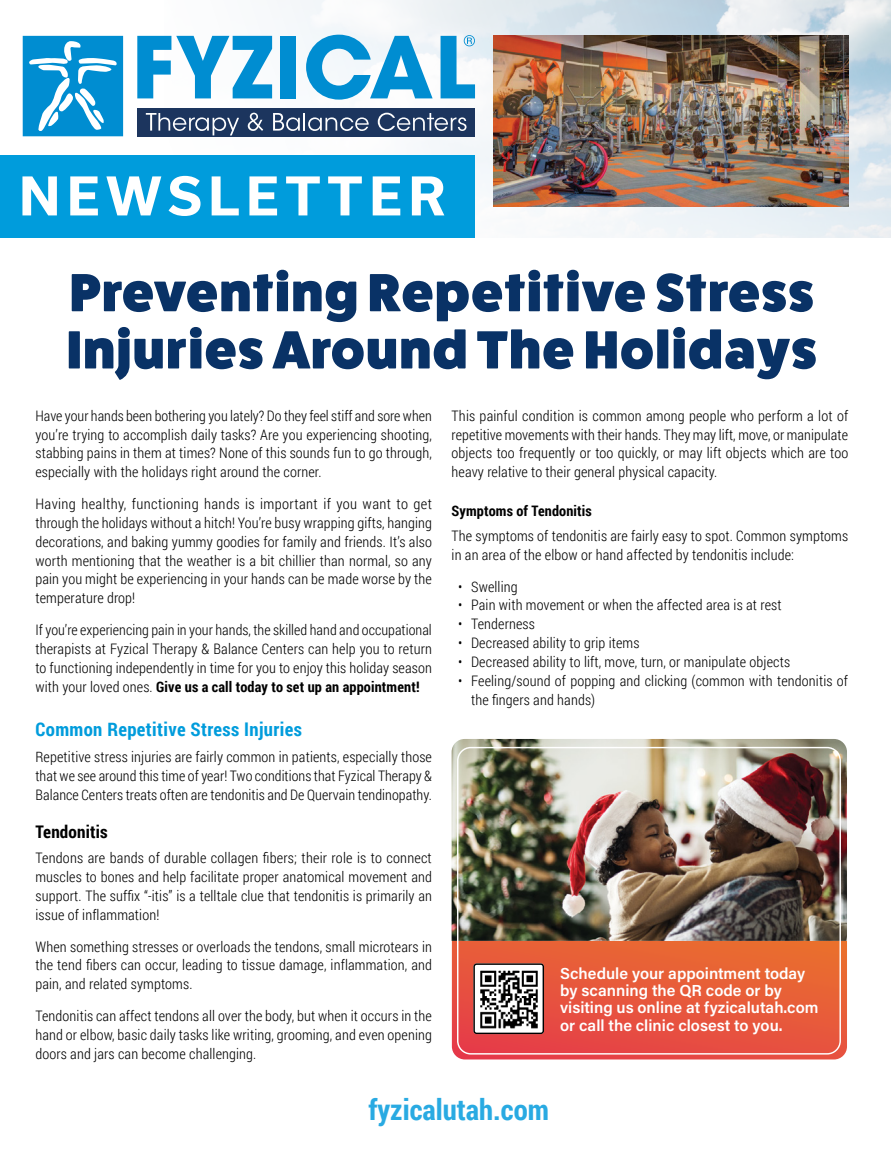
<style>
.page{position:relative;width:891px;height:1151px;background:#fff}
.page>*{position:absolute;margin:0;border:0;box-sizing:border-box;transform-origin:0 0}
.t1{font:800 54px/57.1px "Fat Frank";letter-spacing:.025em;color:#093266}
.t2{font:700 50.85px "Usual";letter-spacing:.13em;color:#fff}
.t3{font:700 28.8px "Roboto Condensed";color:#29aae2}
.t4{font:700 18.9px "Roboto Condensed";letter-spacing:.02em;color:#009cdc}
.t5{font:700 17.32px "Roboto Condensed";letter-spacing:.01em;color:#000}
.t6{font:600 15.97px/17.3px "Acumin Pro";color:#fff}
.t7{font:300 14.4px/18.9px "Roboto Condensed";letter-spacing:.01em;color:#000;text-align:justify}
.s1{font-weight:700}
</style>
<div class="page">
<img style="left:164px;top:0;width:727px;height:238px">
<div style="left:0;top:155px;width:474px;height:83px;background:#009cdc"></div>
<img style="left:494px;top:35px;width:354px;height:172px">
<div style="left:137px;top:108px;width:338px;height:28px;background:#1c355e"></div>
<svg style="left:146px;top:113px;width:93px;height:22px"></svg>
<svg style="left:248px;top:113px;width:15px;height:18px"></svg>
<svg style="left:273px;top:113px;width:96px;height:18px"></svg>
<svg style="left:378px;top:113px;width:89px;height:18px"></svg>
<svg style="left:137px;top:36px;width:135px;height:62px"></svg>
<div style="left:280px;top:36px;width:16px;height:62px;background:#008dd1"></div>
<svg style="left:306px;top:35px;width:127px;height:65px"></svg>
<svg style="left:441px;top:35px;width:34px;height:63px"></svg>
<svg style="left:23px;top:36px;width:100px;height:100px"></svg>
<svg style="left:452px;top:940px;width:395px;height:119px;background:#e6593c"></svg>
<img style="left:452px;top:739px;width:395px;height:201px">
<div style="left:457px;top:746px;width:384px;height:308px;border:1px solid #fff;border-radius:13px"></div>
<img style="left:473px;top:963px;width:71px;height:70px">
<div style="left:473px;top:963px;width:71px;height:70px;border:1px solid #000;border-radius:3px"></div>
<p class="t2" style="left:19px;top:167px;width:427px">NEWSLETTER</p>
<p class="t1" style="left:67px;top:264px;width:752px">Preventing Repetitive Stress<br>Injuries Around The Holidays</p>
<p class="t7" style="left:35px;top:405px;width:398px">Have your hands been bothering you lately? Do they feel stiff and sore when you’re trying to accomplish daily tasks? Are you experiencing shooting, stabbing pains in them at times? None of this sounds fun to go through, especially with the holidays right around the corner.</p>
<p class="t7" style="left:35px;top:494px;width:398px">Having healthy, functioning hands is important if you want to get through the holidays without a hitch! You’re busy wrapping gifts, hanging decorations, and baking yummy goodies for family and friends. It’s also worth mentioning that the weather is a bit chillier than normal, so any pain you might be experiencing in your hands can be made worse by the temperature drop!</p>
<p class="t7" style="left:35px;top:620px;width:398px">If you’re experiencing pain in your hands, the skilled hand and occupational therapists at Fyzical Therapy &amp; Balance Centers can help you to return to functioning independently in time for you to enjoy this holiday season with your loved ones. <span class="s1">Give us a call today to set up an appointment!</span></p>
<p class="t4" style="left:35px;top:716px;width:268px">Common Repetitive Stress Injuries</p>
<p class="t7" style="left:35px;top:746px;width:398px">Repetitive stress injuries are fairly common in patients, especially those that we see around this time of year! Two conditions that Fyzical Therapy &amp; Balance Centers treats often are tendonitis and De Quervain tendinopathy.</p>
<p class="t5" style="left:35px;top:819px;width:74px">Tendonitis</p>
<p class="t7" style="left:35px;top:848px;width:398px">Tendons are bands of durable collagen fibers; their role is to connect muscles to bones and help facilitate proper anatomical movement and support. The suffix “-itis” is a telltale clue that tendonitis is primarily an issue of inflammation!</p>
<p class="t7" style="left:35px;top:936px;width:398px">When something stresses or overloads the tendons, small microtears in the tend fibers can occur, leading to tissue damage, inflammation, and pain, and related symptoms.</p>
<p class="t7" style="left:35px;top:1005px;width:398px">Tendonitis can affect tendons all over the body, but when it occurs in the hand or elbow, basic daily tasks like writing, grooming, and even opening doors and jars can become challenging.</p>
<p class="t7" style="left:452px;top:405px;width:398px">This painful condition is common among people who perform a lot of repetitive movements with their hands. They may lift, move, or manipulate objects too frequently or too quickly, or may lift objects which are too heavy relative to their general physical capacity.</p>
<p class="t7" style="left:452px;top:497px;width:398px;line-height:25.4px"><span class="s1">Symptoms of Tendonitis<br></span>The symptoms of tendonitis are fairly easy to spot. Common symptoms</p>
<p class="t7" style="left:452px;top:544px;width:344px">in an area of the elbow or hand affected by tendonitis include:</p>
<p class="t7" style="left:458px;top:576px;width:61px">• Swelling</p>
<p class="t7" style="left:458px;top:595px;width:325px">• Pain with movement or when the affected area is at rest</p>
<p class="t7" style="left:458px;top:614px;width:78px">• Tenderness</p>
<p class="t7" style="left:458px;top:633px;width:183px">• Decreased ability to grip items</p>
<p class="t7" style="left:458px;top:651px;width:334px">• Decreased ability to lift, move, turn, or manipulate objects</p>
<p class="t7" style="left:471px;top:670px;width:378px;text-indent:-13px">• Feeling/sound of popping and clicking (common with tendonitis of the fingers and hands)</p>
<p class="t6" style="left:560px;top:963px;width:260px">Schedule your appointment today by scanning the QR code or by visiting us online at fyzicalutah.com or call the clinic closest to you.</p>
<p class="t3" style="left:368px;top:1088px;width:182px">fyzicalutah.com</p>
</div>
